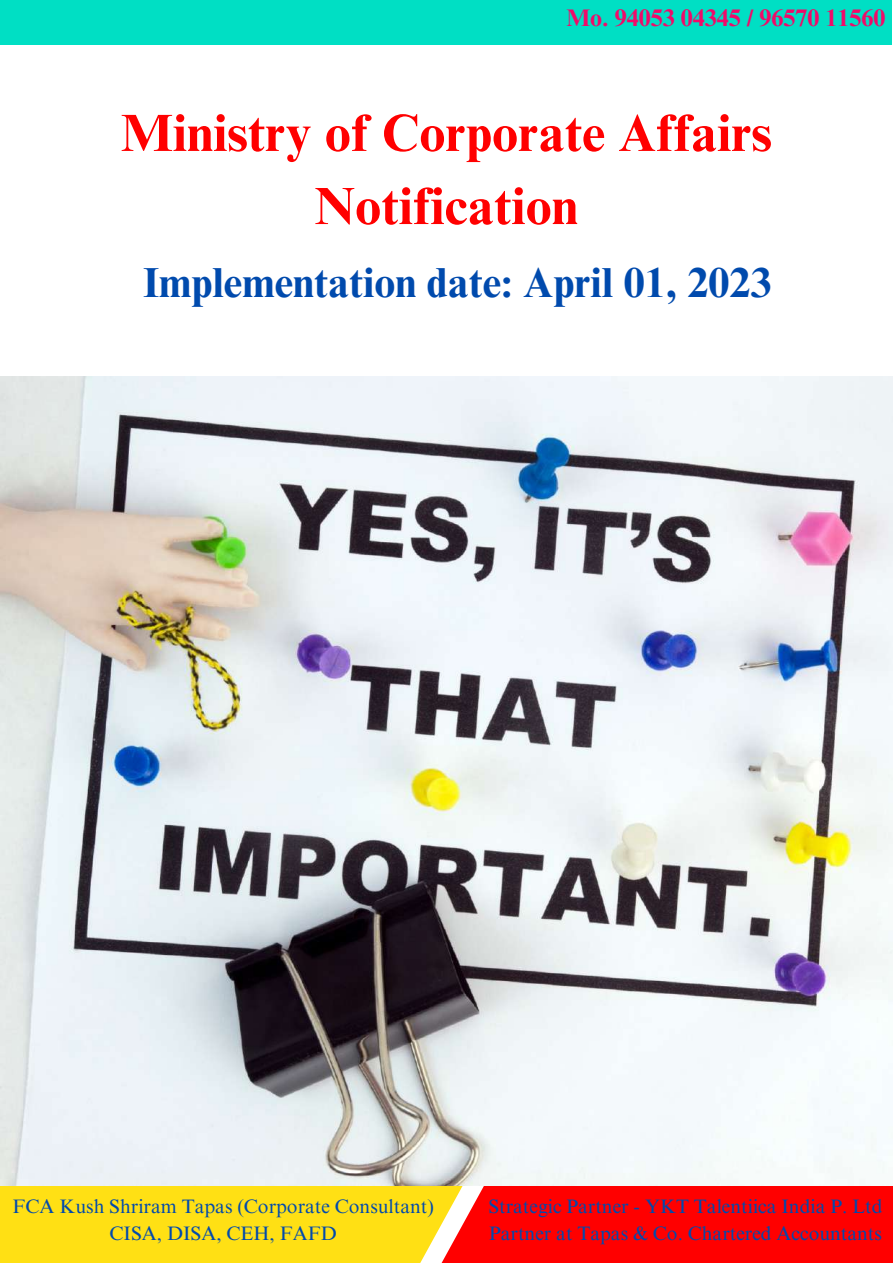
<style>
.page{position:relative;width:893px;height:1264px;background:#fff}
.page>*{position:absolute;margin:0;border:0;box-sizing:border-box;transform-origin:0 0}
.t1{font:700 52.5px/73.1px "Times NRMT Pro";color:#f00;text-align:center}
.t2{font:700 42px "Times NRMT Pro";color:#004aad}
.t3{font:700 24px "Times NRMT Pro";color:#f10a69}
.t4{font:19.5px/27px "Times NRMT Pro";color:#004aad;text-align:center}
</style>
<div class="page">
<div style="left:428px;top:1185px;width:464px;height:77px;background:#f00"></div>
<div style="left:0;top:1185px;width:462px;height:77px;background:#ffe014"></div>
<div style="left:0;top:0;width:891px;height:44px;background:#00dfc4"></div>
<img style="left:0;top:377px;width:892px;height:808px">
<p class="t3" style="left:566px;top:9px;width:320px">Mo. 94053 04345 / 96570 11560</p>
<h1 class="t1" style="left:121px;top:103px;width:652px">Ministry of Corporate Affairs<br>Notification</h1>
<h2 class="t2" style="left:143px;top:267px;width:630px">Implementation date: April 01, 2023</h2>
<p class="t4" style="left:12px;top:1195px;width:423px">FCA Kush Shriram Tapas (Corporate Consultant)<br>CISA, DISA, CEH, FAFD</p>
<p class="t4" style="left:488px;top:1195px;width:395px;text-align:left">Strategic Partner - YKT Talentiica India P. Ltd<br>Partner at Tapas &amp; Co. Chartered Accountants</p>
</div>
